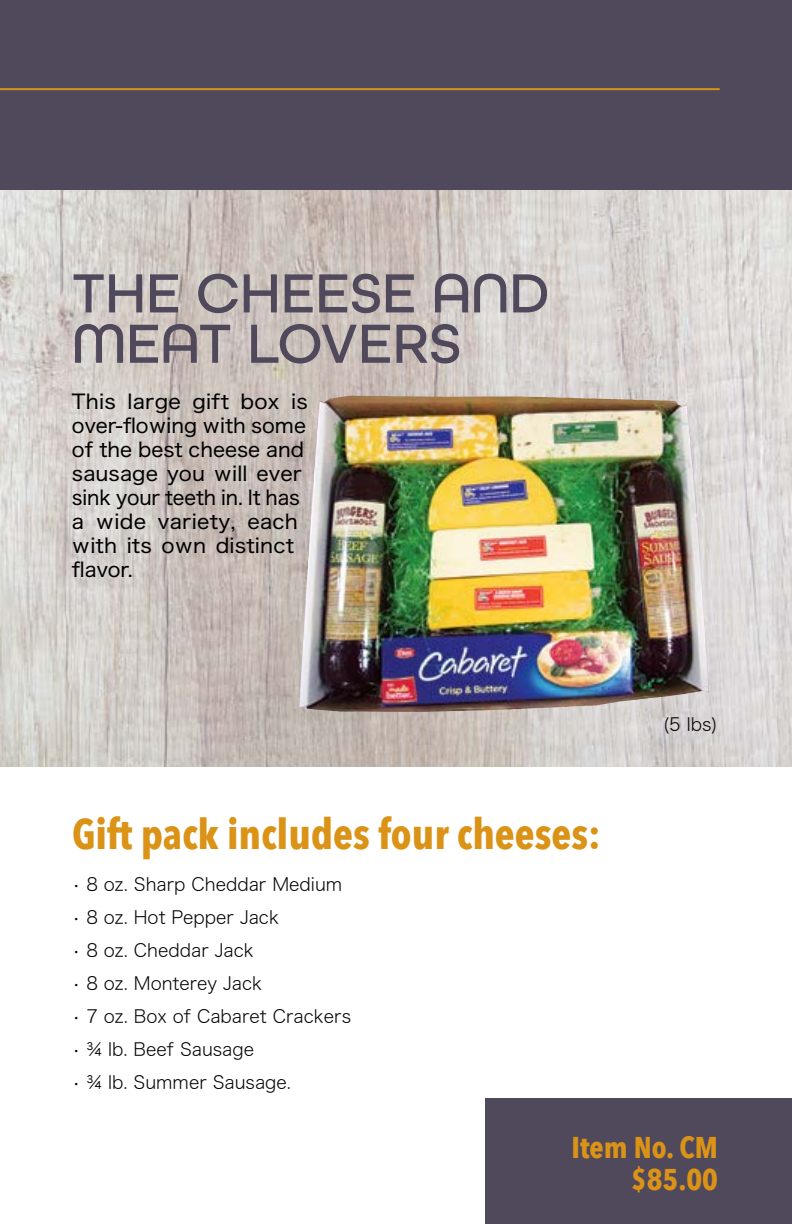
<style>
.page{position:relative;width:792px;height:1224px;background:#fff}
.page>*{position:absolute;margin:0;border:0;box-sizing:border-box;transform-origin:0 0}
.t1{font:500 58.2px/50.4px "All Round Gothic";color:#50485b}
.t2{font:700 42px "Avenir Next Condensed";color:#da9317}
.t3{font:700 30px/32px "Avenir Next Condensed";color:#da9317;text-align:right}
.t4{font:20px/24px "Hiragino Sans W4";letter-spacing:.005em;color:#000}
.t5{font:18px "Hiragino Sans W2";color:#000}
</style>
<div class="page">
<div style="left:0;top:0;width:792px;height:190px;background:#50485b"></div>
<hr style="left:0;top:88px;width:719px;height:2px;background:#da9317">
<img style="left:0;top:190px;width:792px;height:576px">
<img style="left:299px;top:396px;width:410px;height:316px">
<div style="left:485px;top:1099px;width:307px;height:125px;background:#50485b"></div>
<h1 class="t1" style="left:72px;top:267px;width:479px">THE CHEESE AND<br>MEAT LOVERS</h1>
<p class="t4" style="left:72px;top:388px;width:237px">This large gift box is over-flowing with some of the best cheese and sausage you will ever sink your teeth in. It has a wide variety, each with its own distinct flavor.</p>
<h2 class="t2" style="left:72px;top:808px;width:530px">Gift pack includes four cheeses:</h2>
<p class="t5" style="left:72px;top:868px;width:272px">• 8 oz. Sharp Cheddar Medium</p>
<p class="t5" style="left:72px;top:901px;width:209px">• 8 oz. Hot Pepper Jack</p>
<p class="t5" style="left:72px;top:934px;width:183px">• 8 oz. Cheddar Jack</p>
<p class="t5" style="left:72px;top:967px;width:192px">• 8 oz. Monterey Jack</p>
<p class="t5" style="left:72px;top:1000px;width:281px">• 7 oz. Box of Cabaret Crackers</p>
<p class="t5" style="left:72px;top:1033px;width:184px">• ¾ lb. Beef Sausage</p>
<p class="t5" style="left:72px;top:1066px;width:221px">• ¾ lb. Summer Sausage.</p>
<p class="t5" style="left:663px;top:709px;width:56px">(5 lbs)</p>
<h3 class="t3" style="left:572px;top:1131px;width:148px">Item No. CM $85.00</h3>
</div>
